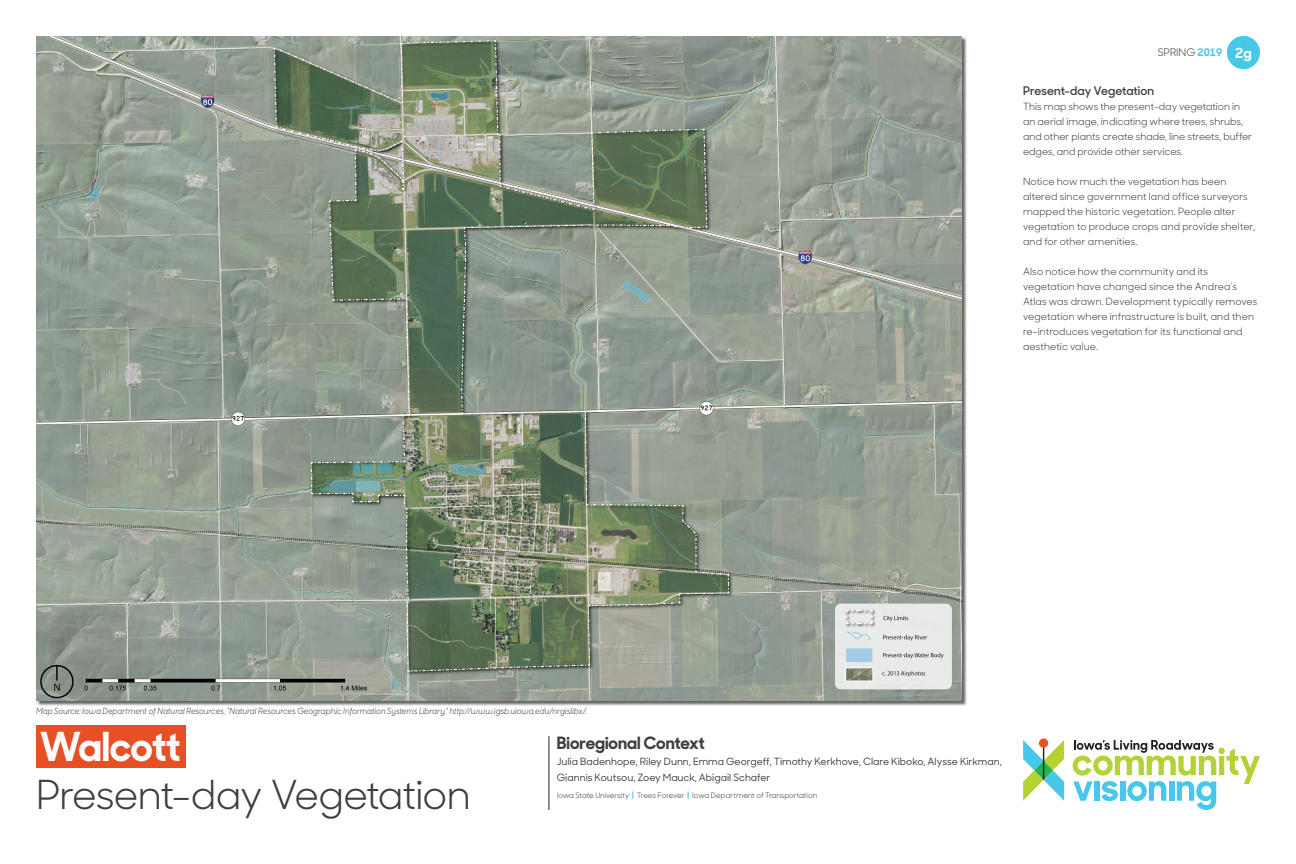
<style>
.page{position:relative;width:1296px;height:864px;background:#fff}
.page>*{position:absolute;margin:0;border:0;box-sizing:border-box;transform-origin:0 0}
.t1{font:40px "Sharp Sans No 1";letter-spacing:-.025em;color:#3e3e3f}
.t2{font:700 40px "Sharp Sans No 1";letter-spacing:-.02em;color:#fff}
.t3{font:700 17px "Sharp Sans No 1";color:#3e3e3f}
.Body_Heading{font:600 12px "Sharp Sans No 1";color:#3e3e3f}
.t4{font:10.5px "Sharp Sans No 1";color:#3e3e3f}
.Body_Text{font:10px/15px "Sharp Sans No 1";letter-spacing:.01em;color:#3e3e3f}
.t5{font:500 10px/16px "Sharp Sans No 1";color:#3e3e3f}
.Captions{font:italic 8.5px "Sharp Sans No 1";color:#3e3e3f;scale:.9 1}
.t6{font:7.5px "Sharp Sans No 1";color:#3e3e3f}
.s1{font-weight:700;color:#47c7ea}
.s2{font-weight:700;font-size:14px;color:#fff}
</style>
<div class="page">
<img style="left:36px;top:36px;width:925px;height:664px">
<img style="left:835px;top:603px;width:117px;height:103px">
<hr style="left:549px;top:736px;width:1px;height:74px;background:#231f20">
<div style="left:1227px;top:36px;width:33px;height:33px;background:#47c7ea;border-radius:50%"></div>
<div style="left:36px;top:726px;width:149px;height:42px;background:#e65025"></div>
<svg style="left:1073px;top:740px;width:187px;height:70px"></svg>
<svg style="left:1023px;top:738px;width:41px;height:63px"></svg>
<p class="t4" style="left:1158px;top:44px;width:95px">SPRING <span class="s1">2019</span> <span class="s2">2g</span></p>
<p class="Body_Heading" style="left:1023px;top:81px;width:133px">Present-day Vegetation</p>
<p class="Body_Text" style="left:1023px;top:98px;width:231px">This map shows the present-day vegetation in an aerial image, indicating where trees, shrubs, and other plants create shade, line streets, buffer edges, and provide other services.</p>
<p class="Body_Text" style="left:1023px;top:173px;width:234px">Notice how much the vegetation has been altered since government land office surveyors mapped the historic vegetation. People alter vegetation to produce crops and provide shelter, and for other amenities.</p>
<p class="Body_Text" style="left:1023px;top:263px;width:236px">Also notice how the community and its vegetation have changed since the Andrea’s Atlas was drawn. Development typically removes vegetation where infrastructure is built, and then re-introduces vegetation for its functional and aesthetic value.</p>
<p class="Captions" style="left:36px;top:705px;width:613px">Map Source: Iowa Department of Natural Resources, “Natural Resources Geographic Information Systems Library,” http://www.igsb.uiowa.edu/nrgislibx/.</p>
<h1 class="t2" style="left:40px;top:713px;width:142px">Walcott</h1>
<h2 class="t3" style="left:557px;top:728px;width:150px">Bioregional Context</h2>
<p class="t5" style="left:557px;top:753px;width:447px">Julia Badenhope, Riley Dunn, Emma Georgeff, Timothy Kerkhove, Clare Kiboko, Alysse Kirkman,<br>Giannis Koutsou, Zoey Mauck, Abigail Schafer</p>
<p class="t6" style="left:557px;top:790px;width:262px">Iowa State University <span class="s1">|</span> Trees Forever <span class="s1">|</span> Iowa Department of Transportation</p>
<h1 class="t1" style="left:36px;top:763px;width:436px">Present-day Vegetation</h1>
</div>
